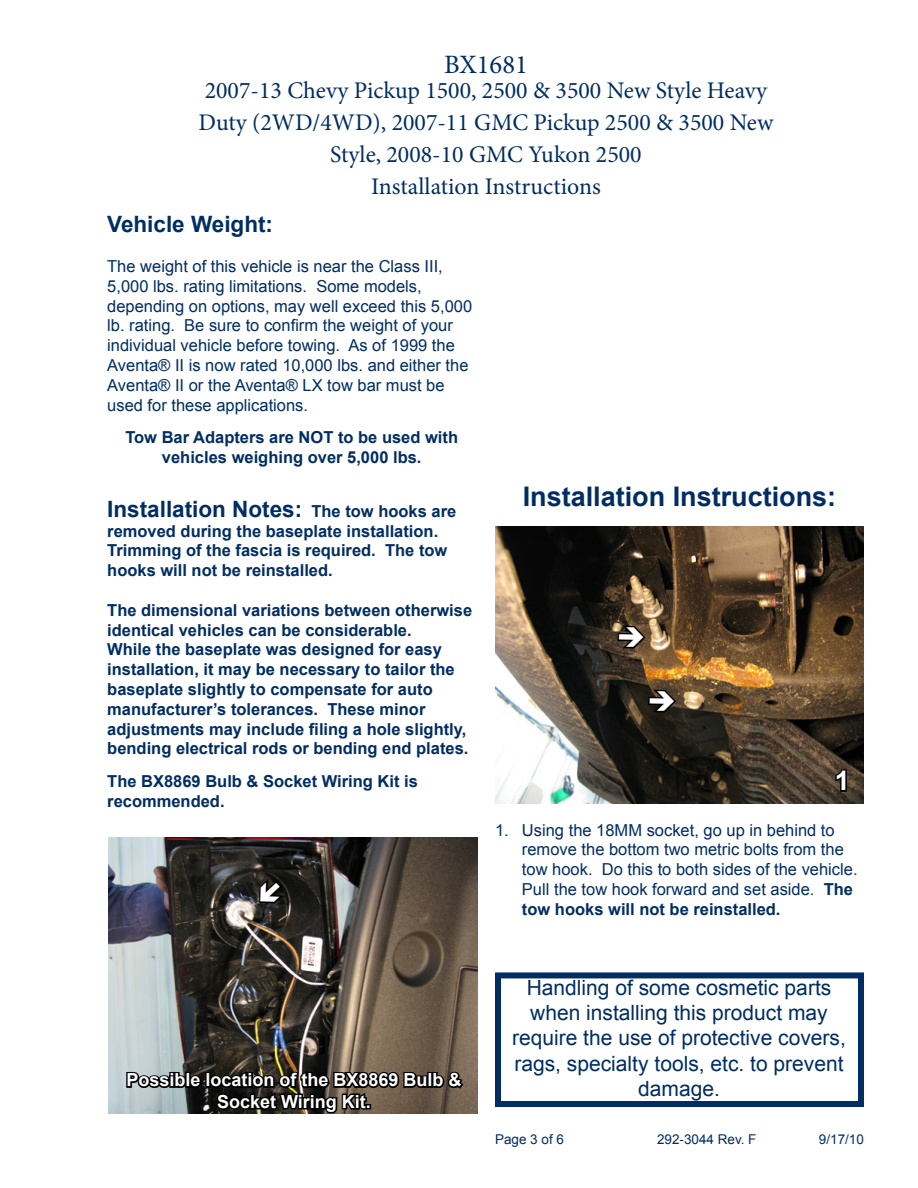
<style>
.page{position:relative;width:918px;height:1188px;background:#fff}
.page>*{position:absolute;margin:0;border:0;box-sizing:border-box;transform-origin:0 0}
.t1{font:700 27px "Arial";color:#002d62}
.t2{font:700 27px "Arial";color:#fff}
.t3{font:26.55px "Minion Pro";color:#002d62}
.t4{font:23.85px/31.8px "Minion Pro";color:#002d62;text-align:center}
.t5{font:700 22.5px "Arial";color:#002d62}
.t6{font:21px/25.2px "Arial";color:#002d62;text-align:center}
.t7{font:700 18px/21.6px "Arial";color:#fff;text-align:center}
.t8{font:700 16.5px/19.8px "Arial";color:#002d62}
.t9{font:16.5px/19.8px "Arial";color:#002d62}
.t10{font:13.5px "Arial";color:#002d62}
.s1{font-size:16.5px}
.s2{font-weight:700}
</style>
<div class="page">
<img style="left:496px;top:527px;width:368px;height:277px">
<svg style="left:834px;top:768px;width:14px;height:25px"></svg>
<img style="left:108px;top:837px;width:369px;height:277px">
<svg style="left:125px;top:1062px;width:341px;height:52px;background:#44403a"></svg>
<div style="left:495px;top:972px;width:369px;height:135px;border:6px solid #002d62"></div>
<svg style="left:616px;top:624px;width:32px;height:27px"></svg>
<svg style="left:647px;top:687px;width:31px;height:28px"></svg>
<svg style="left:257px;top:875px;width:30px;height:30px"></svg>
<h2 class="t3" style="left:444px;top:47px;width:85px">BX1681</h2>
<h3 class="t4" style="left:198px;top:75px;width:577px">2007-13 Chevy Pickup 1500, 2500 &amp; 3500 New Style Heavy Duty (2WD/4WD), 2007-11 GMC Pickup 2500 &amp; 3500 New Style, 2008-10 GMC Yukon 2500<br>Installation Instructions</h3>
<h3 class="t5" style="left:107px;top:209px;width:167px">Vehicle Weight:</h3>
<p class="t9" style="left:107px;top:256px;width:367px">The weight of this vehicle is near the Class III, 5,000 lbs. rating limitations. Some models, depending on options, may well exceed this 5,000 lb. rating. Be sure to confirm the weight of your individual vehicle before towing. As of 1999 the Aventa® II is now rated 10,000 lbs. and either the Aventa® II or the Aventa® LX tow bar must be used for these applications.</p>
<p class="t8" style="left:125px;top:428px;width:334px;text-align:center">Tow Bar Adapters are NOT to be used with vehicles weighing over 5,000 lbs.</p>
<h3 class="t5" style="left:107px;top:494px;width:351px">Installation Notes: <span class="s1">The tow hooks are</span></h3>
<p class="t8" style="left:107px;top:521px;width:342px">removed during the baseplate installation.<br>Trimming of the fascia is required. The tow hooks will not be reinstalled.</p>
<p class="t8" style="left:107px;top:601px;width:366px">The dimensional variations between otherwise identical vehicles can be considerable.<br>While the baseplate was designed for easy installation, it may be necessary to tailor the baseplate slightly to compensate for auto manufacturer’s tolerances. These minor adjustments may include filing a hole slightly, bending electrical rods or bending end plates.</p>
<p class="t8" style="left:107px;top:772px;width:312px">The BX8869 Bulb &amp; Socket Wiring Kit is recommended.</p>
<p class="t9" style="left:522px;top:820px;width:337px;text-indent:-27px">1. Using the 18MM socket, go up in behind to remove the bottom two metric bolts from the tow hook. Do this to both sides of the vehicle.<br>Pull the tow hook forward and set aside. <span class="s2">The tow hooks will not be reinstalled.</span></p>
<h1 class="t1" style="left:523px;top:478px;width:315px">Installation Instructions:</h1>
<h1 class="t2" style="left:835px;top:763px;width:17px">1</h1>
<p class="t7" style="left:126px;top:1070px;width:337px">Possible location of the BX8869 Bulb &amp;<br>Socket Wiring Kit.</p>
<p class="t6" style="left:512px;top:975px;width:335px">Handling of some cosmetic parts when installing this product may require the use of protective covers, rags, specialty tools, etc. to prevent damage.</p>
<p class="t10" style="left:495px;top:1130px;width:71px">Page 3 of 6</p>
<p class="t10" style="left:657px;top:1130px;width:101px">292-3044 Rev. F</p>
<p class="t10" style="left:819px;top:1130px;width:47px">9/17/10</p>
</div>
